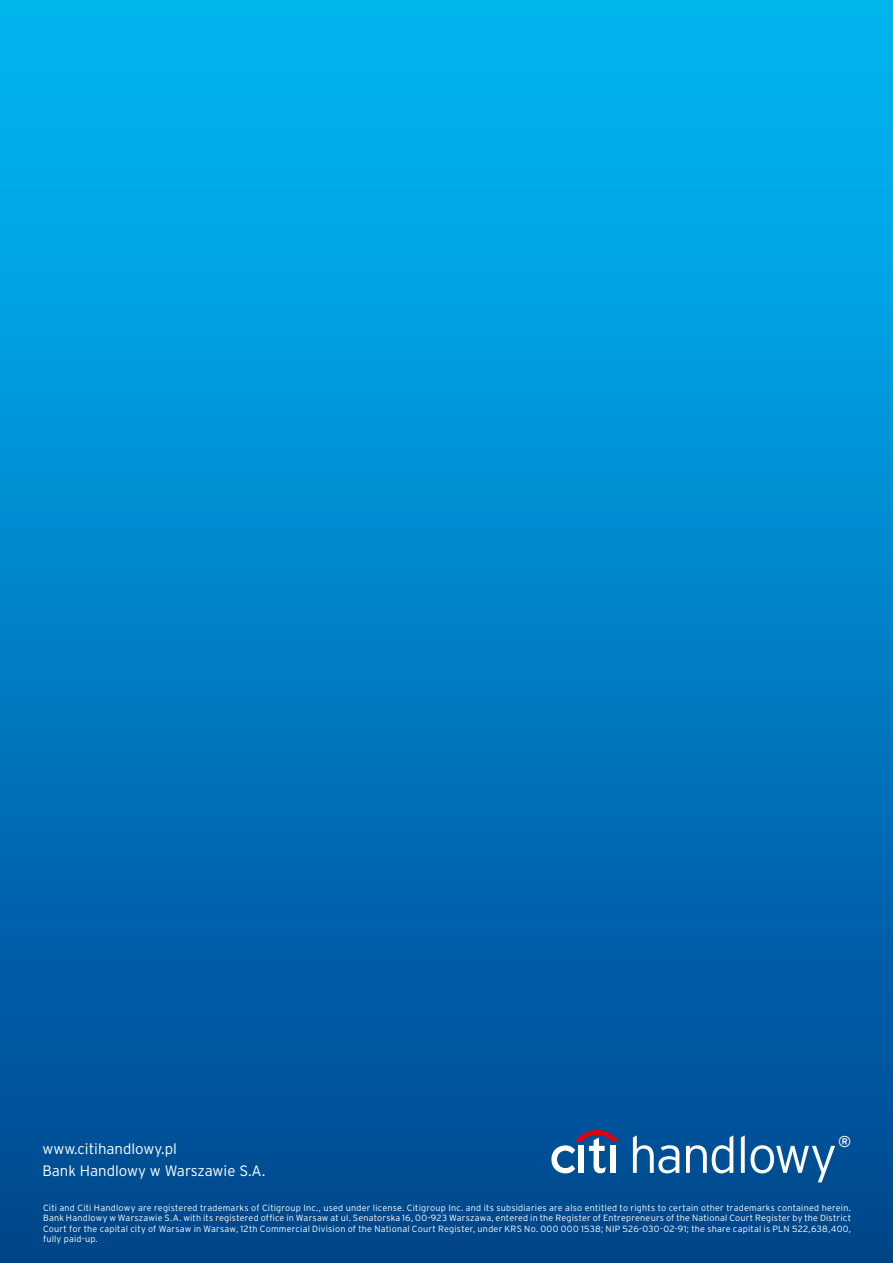
<style>
.page{position:relative;width:893px;height:1263px;background:#fff}
.page>*{position:absolute;margin:0;border:0;box-sizing:border-box;transform-origin:0 0}
.t1{font:15.75px "Interstate Pl";color:#fff}
.t2{font:300 15px/22.5px "Interstate Pl";color:#fff}
.t3{font:300 9px/10.5px "Interstate Pl";letter-spacing:.025em;color:#fff;text-align:justify}
</style>
<div class="page">
<div style="left:0;top:0;width:893px;height:1263px;background:linear-gradient(to bottom,#00bcf9,#004490)"></div>
<svg style="left:633px;top:1135px;width:46px;height:38px"></svg>
<svg style="left:686px;top:1135px;width:47px;height:38px"></svg>
<svg style="left:741px;top:1135px;width:4px;height:38px"></svg>
<svg style="left:751px;top:1145px;width:84px;height:37px"></svg>
<svg style="left:551px;top:1130px;width:68px;height:43px"></svg>
<div style="left:610px;top:1146px;width:6px;height:27px;background:#fff"></div>
<h2 class="t2" style="left:43px;top:1137px;width:224px">www.citihandlowy.pl<br>Bank Handlowy w Warszawie S.A.</h2>
<h1 class="t1" style="left:838px;top:1133px;width:15px">®</h1>
<p class="t3" style="left:43px;top:1202px;width:809px">Citi and Citi Handlowy are registered trademarks of Citigroup Inc., used under license. Citigroup Inc. and its subsidiaries are also entitled to rights to certain other trademarks contained herein.<br>Bank Handlowy w Warszawie S.A. with its registered office in Warsaw at ul. Senatorska 16, 00-923 Warszawa, entered in the Register of Entrepreneurs of the National Court Register by the District Court for the capital city of Warsaw in Warsaw, 12th Commercial Division of the National Court Register, under KRS No. 000 000 1538; NIP 526-030-02-91; the share capital is PLN 522,638,400, fully paid-up.</p>
</div>
